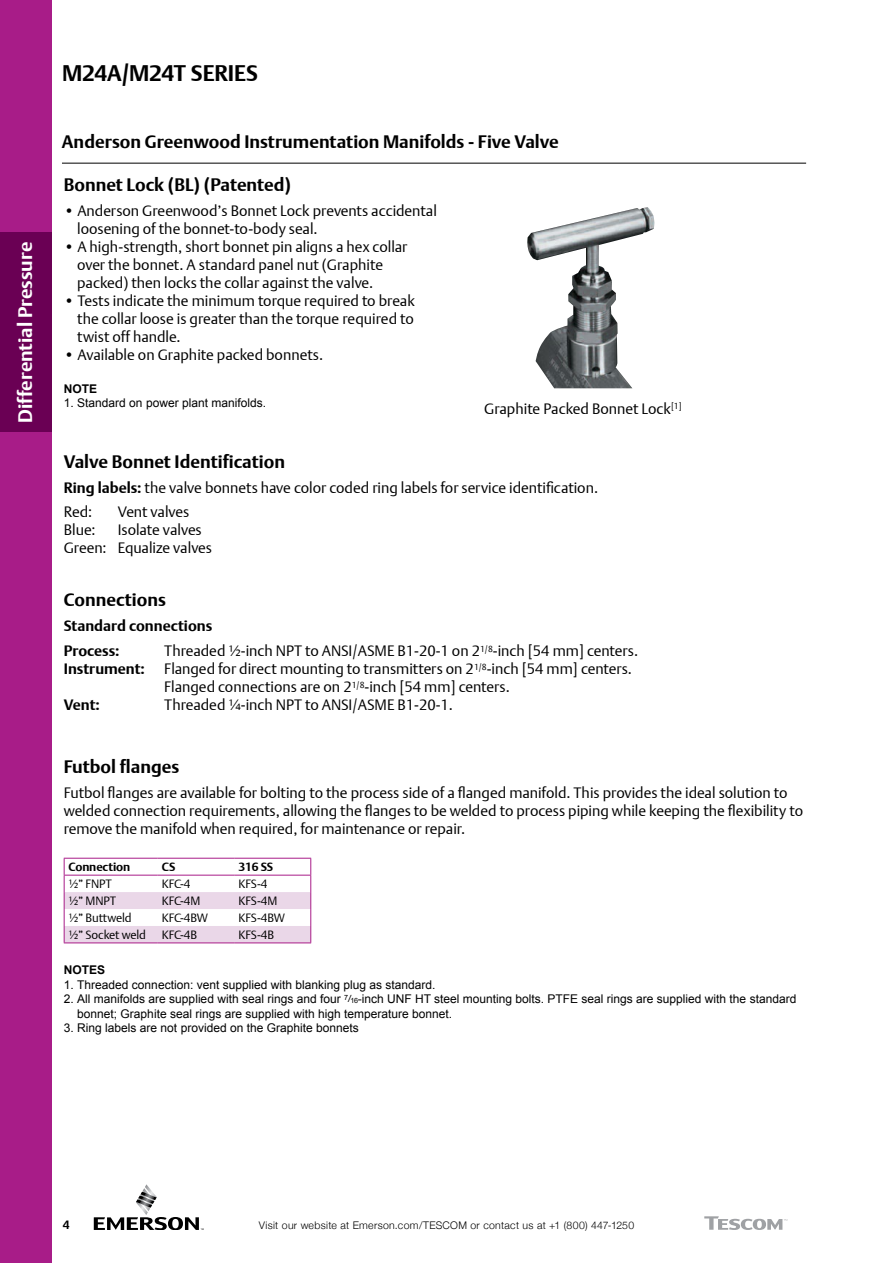
<style>
.page{position:relative;width:893px;height:1263px;background:#fff}
.page>*{position:absolute;margin:0;border:0;box-sizing:border-box;transform-origin:0 0}
.t1{font:700 22.5px "DTL Argo T";letter-spacing:-.01em;color:#000}
.t2{font:700 19.5px "DTL Argo T";color:#fff}
.t3{font:700 18px "DTL Argo T";color:#000}
.t4{font:15px/18px "DTL Argo T Light";color:#000}
.t5{font:700 15px/24.8px "DTL Argo T";color:#000}
.t6{font:12px/14.4px "Arial";color:#000}
.t7{font:12px "DTL Argo T Light";letter-spacing:-.01em;color:#000}
.t8{font:700 12px "DTL Argo T";letter-spacing:-.01em;color:#000}
.t9{font:700 12px "Arial";color:#000}
.t10{font:300 10.5px "Helvetica Neue";letter-spacing:.03em;color:#000}
.s1{font-family:"DTL Argo T";font-weight:700}
.s2{font-size:9.9px}
.s3{font-size:7.2px}
</style>
<div class="page">
<div style="left:0;top:0;width:51px;height:1263px;background:#a81c88"></div>
<svg style="left:94px;top:1184px;width:110px;height:46px"></svg>
<hr style="left:62px;top:163px;width:744px;height:1px;background:#000">
<svg style="left:704px;top:1216px;width:83px;height:14px"></svg>
<div style="left:0;top:233px;width:51px;height:199px;background:#6a0054"></div>
<svg style="left:64px;top:858px;width:247px;height:85px"></svg>
<hr style="left:64px;top:875px;width:94px;height:1px;background:#a81c88">
<hr style="left:158px;top:875px;width:76px;height:1px;background:#a81c88">
<hr style="left:234px;top:875px;width:77px;height:1px;background:#a81c88">
<img style="left:527px;top:207px;width:127px;height:181px">
<h2 class="t2" style="left:14px;top:423px;width:183px;rotate:-90deg">Differential Pressure</h2>
<h1 class="t1" style="left:62px;top:60px;width:197px">M24A/M24T SERIES</h1>
<p class="t3" style="left:62px;top:131px;width:498px">Anderson Greenwood Instrumentation Manifolds - Five Valve</p>
<p class="t3" style="left:64px;top:174px;width:229px">Bonnet Lock (BL) (Patented)</p>
<p class="t4" style="left:77px;top:202px;width:361px;text-indent:-14px">• Anderson Greenwood’s Bonnet Lock prevents accidental loosening of the bonnet-to-body seal.</p>
<p class="t4" style="left:77px;top:238px;width:332px;text-indent:-14px">• A high-strength, short bonnet pin aligns a hex collar over the bonnet. A standard panel nut (Graphite packed) then locks the collar against the valve.</p>
<p class="t4" style="left:77px;top:292px;width:339px;text-align:justify;text-indent:-14px">• Tests indicate the minimum torque required to break the collar loose is greater than the torque required to twist off handle.</p>
<p class="t4" style="left:64px;top:346px;width:261px">• Available on Graphite packed bonnets.</p>
<p class="t9" style="left:64px;top:380px;width:35px">NOTE</p>
<p class="t6" style="left:64px;top:396px;width:204px">1. Standard on power plant manifolds.</p>
<p class="t4" style="left:484px;top:400px;width:199px">Graphite Packed Bonnet Lock<sup>[1]</sup></p>
<p class="t3" style="left:64px;top:451px;width:223px">Valve Bonnet Identification</p>
<p class="t4" style="left:64px;top:475px;width:536px;line-height:24.8px"><span class="s1">Ring labels:</span> the valve bonnets have color coded ring labels for service identification.<br>Red:</p>
<p class="t4" style="left:118px;top:503px;width:73px">Vent valves</p>
<p class="t4" style="left:64px;top:521px;width:150px;text-indent:54px">Isolate valves<br>Green: Equalize valves</p>
<p class="t3" style="left:64px;top:589px;width:104px">Connections</p>
<p class="t5" style="left:64px;top:613px;width:150px">Standard connections<br>Process:</p>
<p class="t4" style="left:64px;top:521px;width:33px">Blue:</p>
<p class="t4" style="left:164px;top:641px;width:475px">Threaded ½-inch NPT to ANSI/ASME B1-20-1 on 2<sup>1/8</sup>-inch [54 mm] centers.</p>
<p class="t5" style="left:64px;top:656px;width:83px">Instrument:</p>
<p class="t4" style="left:164px;top:659px;width:469px">Flanged for direct mounting to transmitters on 2<sup>1/8</sup>-inch [54 mm] centers.<br>Flanged connections are on 2<sup>1/8</sup>-inch [54 mm] centers.</p>
<p class="t5" style="left:64px;top:692px;width:38px">Vent:</p>
<p class="t4" style="left:164px;top:695px;width:290px">Threaded ¼-inch NPT to ANSI/ASME B1-20-1.</p>
<p class="t3" style="left:64px;top:756px;width:117px">Futbol flanges</p>
<p class="t4" style="left:64px;top:783px;width:741px">Futbol flanges are available for bolting to the process side of a flanged manifold. This provides the ideal solution to welded connection requirements, allowing the flanges to be welded to process piping while keeping the flexibility to remove the manifold when required, for maintenance or repair.</p>
<p class="t8" style="left:68px;top:860px;width:63px">Connection</p>
<p class="t8" style="left:162px;top:860px;width:15px">CS</p>
<p class="t8" style="left:238px;top:860px;width:36px">316 SS</p>
<p class="t7" style="left:68px;top:877px;width:45px">½” FNPT</p>
<p class="t7" style="left:162px;top:877px;width:30px">KFC-4</p>
<p class="t7" style="left:238px;top:877px;width:31px">KFS-4</p>
<p class="t7" style="left:68px;top:894px;width:49px">½” MNPT</p>
<p class="t7" style="left:162px;top:894px;width:40px">KFC-4M</p>
<p class="t7" style="left:238px;top:894px;width:40px">KFS-4M</p>
<p class="t7" style="left:68px;top:911px;width:65px">½” Buttweld</p>
<p class="t7" style="left:162px;top:911px;width:48px">KFC-4BW</p>
<p class="t7" style="left:238px;top:911px;width:48px">KFS-4BW</p>
<p class="t7" style="left:68px;top:928px;width:79px">½” Socket weld</p>
<p class="t7" style="left:162px;top:928px;width:37px">KFC-4B</p>
<p class="t7" style="left:238px;top:928px;width:37px">KFS-4B</p>
<p class="t9" style="left:64px;top:962px;width:43px">NOTES</p>
<p class="t6" style="left:64px;top:977px;width:373px">1. Threaded connection: vent supplied with blanking plug as standard.</p>
<p class="t6" style="left:77px;top:992px;width:721px;text-indent:-13px">2. All manifolds are supplied with seal rings and four <sup>7</sup><span class="s2">/</span><span class="s3">16</span>-inch UNF HT steel mounting bolts. PTFE seal rings are supplied with the standard bonnet; Graphite seal rings are supplied with high temperature bonnet.</p>
<p class="t6" style="left:64px;top:1021px;width:297px">3. Ring labels are not provided on the Graphite bonnets</p>
<p class="t8" style="left:63px;top:1217px;width:8px">4</p>
<p class="t10" style="left:259px;top:1217px;width:377px">Visit our website at Emerson.com/TESCOM or contact us at +1 (800) 447-1250</p>
</div>
